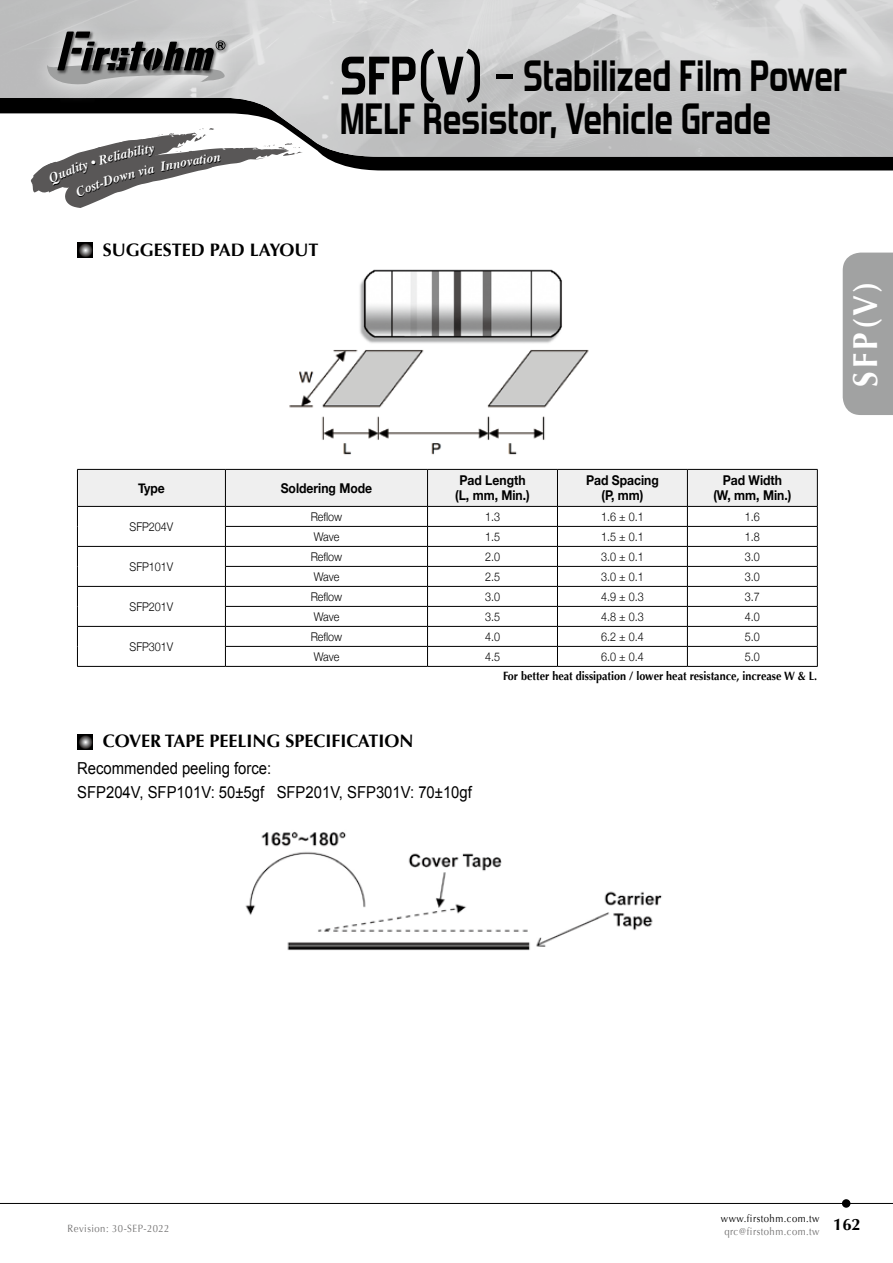
<style>
.page{position:relative;width:893px;height:1263px;background:#fff}
.page>*{position:absolute;margin:0;border:0;box-sizing:border-box;transform-origin:0 0}
.t1{font:700 43.5px/42.8px "Forgotten Futurist Rg";color:#000;scale:.9 1}
.t2{font:700 34.5px "Optima";color:#fff;scale:.9 1}
.t3{font:700 18px "Optima";color:#000}
.t4{font:16.5px/23.2px "Arial";color:#000;scale:.9 1}
.t5{font:700 16.5px "Optima";color:#000}
.t6{font:700 13.5px/15px "Helvetica Neue";color:#000;text-align:center;scale:.9 1}
.t7{font:300 12px "Helvetica Neue";color:#000;scale:.9 1}
.t8{font:700 12px "Optima";color:#000;scale:.9 1}
.t9{font:10.5px "Optima";letter-spacing:.05em;color:#727171;scale:.9 1}
.t10{font:10.5px "Optima";letter-spacing:.05em;color:#000;scale:.9 1}
.s1{font-size:54px}
</style>
<div class="page">
<div style="left:325px;top:157px;width:568px;height:13px;background:#000"></div>
<img style="left:0;top:0;width:893px;height:157px">
<div style="left:29px;top:12px;width:215px;height:92px;background:#fff;opacity:.85"></div>
<img style="left:79px;top:30px;width:16px;height:2px">
<img style="left:56px;top:30px;width:23px;height:2px">
<img style="left:227px;top:39px;width:3px;height:16px">
<svg style="left:47px;top:32px;width:180px;height:53px;background:#888"></svg>
<hr style="left:0;top:1203px;width:893px;height:1px;background:#000">
<div style="left:842px;top:1199px;width:8px;height:9px;background:#000;border-radius:50%"></div>
<div style="left:843px;top:253px;width:50px;height:162px;background:#a1a2a2"></div>
<svg style="left:78px;top:734px;width:15px;height:15px"></svg>
<img style="left:245px;top:831px;width:417px;height:120px">
<svg style="left:78px;top:242px;width:15px;height:15px"></svg>
<img style="left:289px;top:350px;width:300px;height:105px">
<img style="left:359px;top:269px;width:203px;height:74px">
<svg style="left:77px;top:470px;width:741px;height:196px"></svg>
<hr style="left:77px;top:666px;width:148px;height:1px;background:#000">
<hr style="left:225px;top:666px;width:203px;height:1px;background:#000">
<hr style="left:428px;top:666px;width:129px;height:1px;background:#000">
<hr style="left:557px;top:666px;width:130px;height:1px;background:#000">
<hr style="left:687px;top:666px;width:131px;height:1px;background:#000">
<hr style="left:77px;top:469px;width:148px;height:1px;background:#000">
<hr style="left:77px;top:470px;width:1px;height:36px;background:#000">
<hr style="left:225px;top:469px;width:203px;height:1px;background:#000">
<hr style="left:428px;top:469px;width:129px;height:1px;background:#000">
<hr style="left:557px;top:469px;width:130px;height:1px;background:#000">
<hr style="left:687px;top:469px;width:131px;height:1px;background:#000">
<svg style="left:31px;top:127px;width:272px;height:81px"></svg>
<h1 class="t1" style="left:340px;top:54px;width:565px"><span class="s1">SFP(V) -</span> Stabilized Film Power<br>MELF Resistor, Vehicle Grade</h1>
<h3 class="t3" style="left:103px;top:239px;width:217px">SUGGESTED PAD LAYOUT</h3>
<h2 class="t2" style="left:845px;top:387px;width:118px;rotate:-90deg">SFP(V)</h2>
<p class="t6" style="left:138px;top:481px;width:31px">Type</p>
<p class="t6" style="left:281px;top:481px;width:103px">Soldering Mode</p>
<p class="t6" style="left:455px;top:473px;width:84px">Pad Length (L, mm, Min.)</p>
<p class="t6" style="left:586px;top:473px;width:83px">Pad Spacing (P, mm)</p>
<p class="t6" style="left:713px;top:473px;width:88px">Pad Width (W, mm, Min.)</p>
<p class="t7" style="left:130px;top:517px;width:50px">SFP204V</p>
<p class="t7" style="left:311px;top:507px;width:37px">Reflow</p>
<p class="t7" style="left:485px;top:507px;width:18px">1.3</p>
<p class="t7" style="left:601px;top:507px;width:49px">1.6 ± 0.1</p>
<p class="t7" style="left:745px;top:507px;width:18px">1.6</p>
<p class="t7" style="left:314px;top:527px;width:30px">Wave</p>
<p class="t7" style="left:485px;top:527px;width:18px">1.5</p>
<p class="t7" style="left:601px;top:527px;width:49px">1.5 ± 0.1</p>
<p class="t7" style="left:745px;top:527px;width:18px">1.8</p>
<p class="t7" style="left:130px;top:557px;width:50px">SFP101V</p>
<p class="t7" style="left:130px;top:597px;width:50px">SFP201V</p>
<p class="t7" style="left:130px;top:637px;width:50px">SFP301V</p>
<p class="t7" style="left:311px;top:547px;width:37px">Reflow</p>
<p class="t7" style="left:485px;top:547px;width:18px">2.0</p>
<p class="t7" style="left:601px;top:547px;width:49px">3.0 ± 0.1</p>
<p class="t7" style="left:745px;top:547px;width:18px">3.0</p>
<p class="t7" style="left:314px;top:567px;width:30px">Wave</p>
<p class="t7" style="left:485px;top:567px;width:18px">2.5</p>
<p class="t7" style="left:601px;top:567px;width:49px">3.0 ± 0.1</p>
<p class="t7" style="left:745px;top:567px;width:18px">3.0</p>
<p class="t7" style="left:311px;top:587px;width:37px">Reflow</p>
<p class="t7" style="left:485px;top:587px;width:18px">3.0</p>
<p class="t7" style="left:601px;top:587px;width:49px">4.9 ± 0.3</p>
<p class="t7" style="left:745px;top:587px;width:18px">3.7</p>
<p class="t7" style="left:314px;top:607px;width:30px">Wave</p>
<p class="t7" style="left:485px;top:607px;width:18px">3.5</p>
<p class="t7" style="left:601px;top:607px;width:49px">4.8 ± 0.3</p>
<p class="t7" style="left:745px;top:607px;width:18px">4.0</p>
<p class="t7" style="left:311px;top:627px;width:37px">Reflow</p>
<p class="t7" style="left:485px;top:627px;width:18px">4.0</p>
<p class="t7" style="left:601px;top:627px;width:49px">6.2 ± 0.4</p>
<p class="t7" style="left:745px;top:627px;width:18px">5.0</p>
<p class="t7" style="left:314px;top:647px;width:30px">Wave</p>
<p class="t7" style="left:485px;top:647px;width:18px">4.5</p>
<p class="t7" style="left:601px;top:647px;width:49px">6.0 ± 0.4</p>
<p class="t7" style="left:745px;top:647px;width:18px">5.0</p>
<p class="t8" style="left:503px;top:669px;width:350px">For better heat dissipation / lower heat resistance, increase W &amp; L.</p>
<h3 class="t3" style="left:103px;top:731px;width:312px">COVER TAPE PEELING SPECIFICATION</h3>
<h3 class="t4" style="left:77px;top:757px;width:440px">Recommended peeling force:<br>SFP204V, SFP101V: 50±5gf SFP201V, SFP301V: 70±10gf</h3>
<p class="t10" style="left:721px;top:1212px;width:111px">www.firstohm.com.tw</p>
<p class="t9" style="left:68px;top:1222px;width:115px">Revision: 30-SEP-2022</p>
<p class="t9" style="left:724px;top:1225px;width:107px">qrc@firstohm.com.tw</p>
<h3 class="t5" style="left:833px;top:1215px;width:29px">162</h3>
</div>
